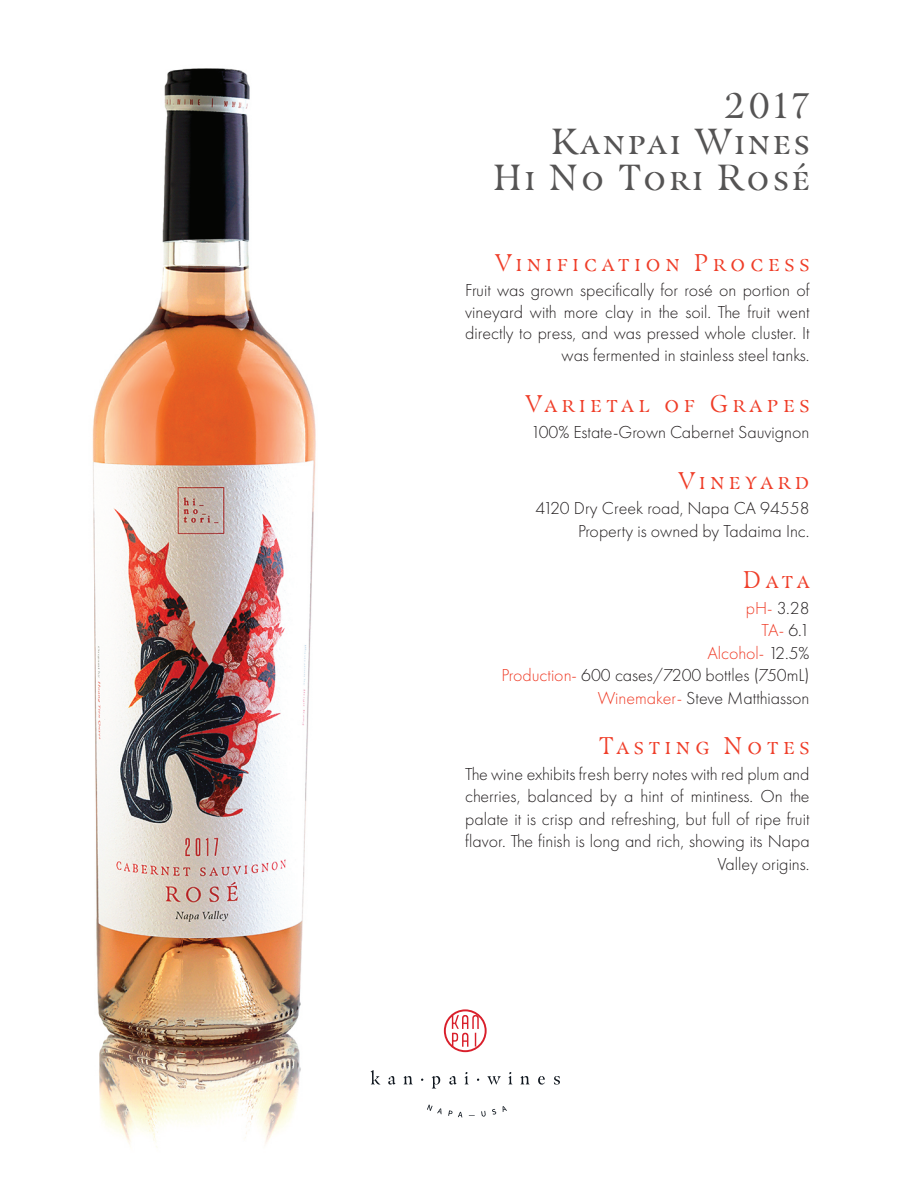
<style>
.page{position:relative;width:918px;height:1188px;background:#fff}
.page>*{position:absolute;margin:0;border:0;box-sizing:border-box;transform-origin:0 0}
.t1{font:36px/36px "Masqualero";letter-spacing:.1em;color:#555454;text-align:right}
.t2{font:300 24px "Masqualero";letter-spacing:.2em;color:#ef3d28}
.t3{font:300 18px/22.5px "Futura PT";color:#231f20;text-align:right}
.s1{color:#ef3d28}
</style>
<div class="page">
<img style="left:92px;top:68px;width:289px;height:1079px">
<svg style="left:444px;top:1009px;width:43px;height:43px"></svg>
<svg style="left:427px;top:1105px;width:15px;height:9px"></svg>
<svg style="left:448px;top:1110px;width:14px;height:7px"></svg>
<svg style="left:481px;top:1111px;width:5px;height:6px"></svg>
<svg style="left:492px;top:1109px;width:4px;height:6px"></svg>
<svg style="left:503px;top:1106px;width:4px;height:6px"></svg>
<svg style="left:371px;top:1070px;width:9px;height:15px"></svg>
<svg style="left:388px;top:1076px;width:8px;height:9px"></svg>
<svg style="left:403px;top:1076px;width:9px;height:8px"></svg>
<svg style="left:432px;top:1076px;width:8px;height:13px"></svg>
<svg style="left:449px;top:1076px;width:8px;height:9px"></svg>
<svg style="left:465px;top:1072px;width:3px;height:12px"></svg>
<svg style="left:487px;top:1076px;width:14px;height:9px"></svg>
<svg style="left:508px;top:1072px;width:4px;height:12px"></svg>
<svg style="left:520px;top:1076px;width:9px;height:8px"></svg>
<svg style="left:538px;top:1076px;width:7px;height:9px"></svg>
<svg style="left:554px;top:1076px;width:6px;height:9px"></svg>
<h1 class="t1" style="left:493px;top:88px;width:318px">2017<br>KANPAI WINES<br>HI NO TORI ROSÉ</h1>
<h2 class="t2" style="left:495px;top:249px;width:316px">VINIFICATION PROCESS</h2>
<p class="t3" style="left:465px;top:279px;width:346px;line-height:21.6px">Fruit was grown specifically for rosé on portion of vineyard with more clay in the soil. The fruit went directly to press, and was pressed whole cluster. It was fermented in stainless steel tanks.</p>
<h2 class="t2" style="left:525px;top:389px;width:286px">VARIETAL OF GRAPES</h2>
<p class="t3" style="left:531px;top:420px;width:280px">100% Estate-Grown Cabernet Sauvignon</p>
<h2 class="t2" style="left:679px;top:466px;width:133px">VINEYARD</h2>
<p class="t3" style="left:536px;top:497px;width:275px">4120 Dry Creek road, Napa CA 94558<br>Property is owned by Tadaima Inc.</p>
<h2 class="t2" style="left:743px;top:565px;width:68px">DATA</h2>
<p class="t3" style="left:501px;top:597px;width:310px"><span class="s1">pH-</span> 3.28<br><span class="s1">TA-</span> 6.1<br><span class="s1">Alcohol-</span> 12.5%<br><span class="s1">Production-</span> 600 cases/7200 bottles (750mL)<br><span class="s1">Winemaker-</span> Steve Matthiasson</p>
<h2 class="t2" style="left:599px;top:731px;width:212px">TASTING NOTES</h2>
<p class="t3" style="left:465px;top:762px;width:346px">The wine exhibits fresh berry notes with red plum and cherries, balanced by a hint of mintiness. On the palate it is crisp and refreshing, but full of ripe fruit flavor. The finish is long and rich, showing its Napa Valley origins.</p>
</div>
